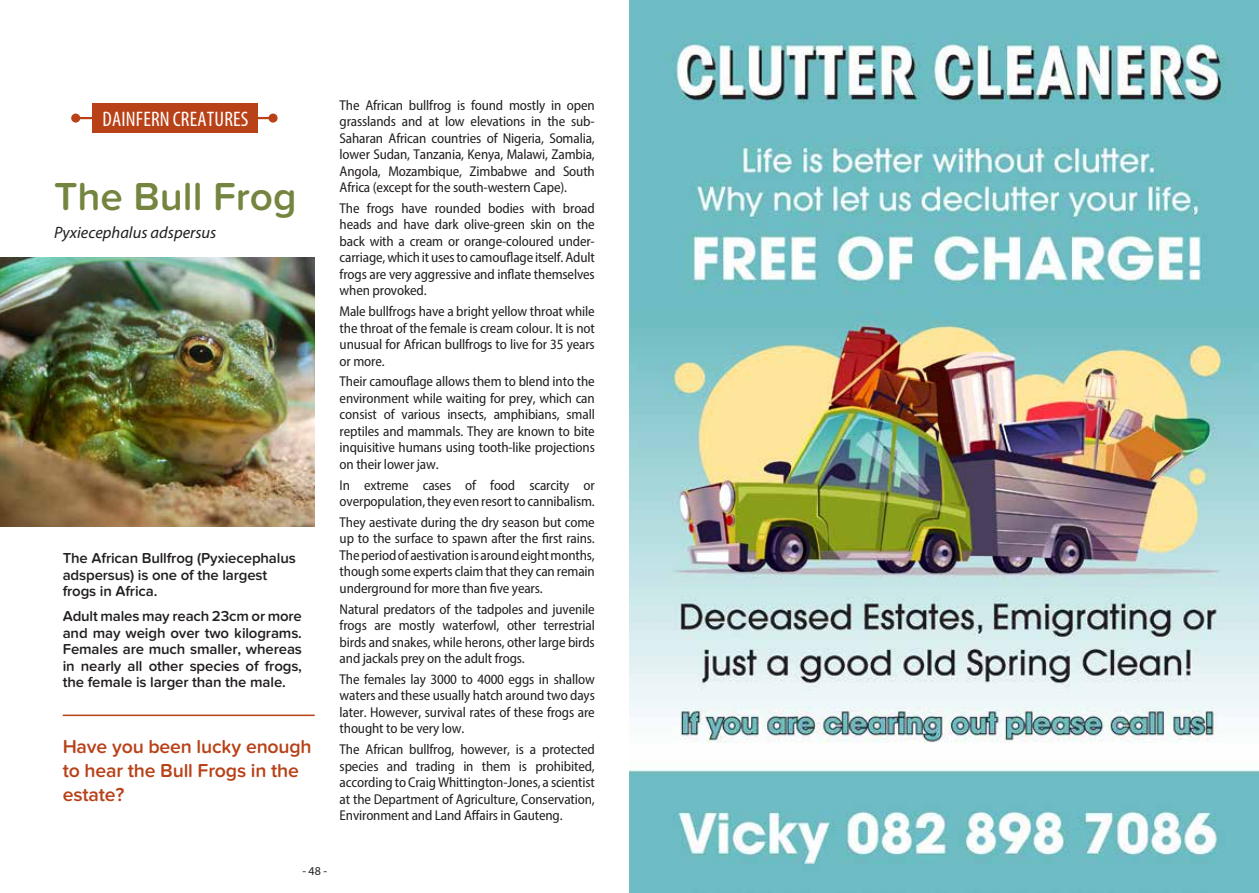
<style>
.page{position:relative;width:1259px;height:893px;background:#fff}
.page>*{position:absolute;margin:0;border:0;box-sizing:border-box;transform-origin:0 0}
.t1{font:600 40.5px "Proxima Nova Soft";color:#74853f}
.t2{font:condensed 21.15px "Myriad Pro";letter-spacing:.01em;color:#fff}
.t3{font:600 19.5px/24px "Proxima Nova Soft";letter-spacing:-.01em;color:#b84118}
.t4{font:italic 16.5px "Myriad Pro";color:#231f20}
.t5{font:600 15px/16.5px "Proxima Nova Soft";letter-spacing:-.01em;color:#231f20}
.t6{font:semi-condensed 14.25px/16.5px "Myriad Pro";letter-spacing:-.01em;color:#231f20;text-align:justify}
.t7{font:12px "Myriad Pro";color:#231f20}
</style>
<div class="page">
<hr style="left:76px;top:117px;width:197px;height:2px;background:#b84118">
<div style="left:71px;top:114px;width:9px;height:9px;background:#b84118;border-radius:50%"></div>
<div style="left:268px;top:114px;width:9px;height:9px;background:#b84118;border-radius:50%"></div>
<div style="left:92px;top:103px;width:166px;height:30px;background:#b84118"></div>
<img style="left:0;top:257px;width:315px;height:270px">
<hr style="left:63px;top:715px;width:252px;height:1px;background:#b84118">
<img style="left:629px;top:0;width:630px;height:893px">
<h2 class="t2" style="left:102px;top:106px;width:148px">DAINFERN CREATURES</h2>
<h1 class="t1" style="left:54px;top:173px;width:244px">The Bull Frog</h1>
<p class="t4" style="left:54px;top:222px;width:164px">Pyxiecephalus adspersus</p>
<p class="t5" style="left:63px;top:550px;width:234px">The African Bullfrog (Pyxiecephalus adspersus) is one of the largest frogs in Africa.</p>
<p class="t5" style="left:63px;top:608px;width:241px;text-align:justify">Adult males may reach 23cm or more and may weigh over two kilograms.<br>Females are much smaller, whereas in nearly all other species of frogs, the female is larger than the male.</p>
<h3 class="t3" style="left:63px;top:735px;width:250px">Have you been lucky enough to hear the Bull Frogs in the estate?</h3>
<p class="t6" style="left:340px;top:96px;width:257px">The African bullfrog is found mostly in open grasslands and at low elevations in the sub-Saharan African countries of Nigeria, Somalia, lower Sudan, Tanzania, Kenya, Malawi, Zambia, Angola, Mozambique, Zimbabwe and South Africa (except for the south-western Cape).</p>
<p class="t6" style="left:340px;top:200px;width:257px">The frogs have rounded bodies with broad heads and have dark olive-green skin on the back with a cream or orange-coloured under&shy;carriage, which it uses to camouflage itself. Adult frogs are very aggressive and inflate themselves when provoked.</p>
<p class="t6" style="left:340px;top:303px;width:257px">Male bullfrogs have a bright yellow throat while the throat of the female is cream colour. It is not unusual for African bullfrogs to live for 35 years or more.</p>
<p class="t6" style="left:340px;top:373px;width:257px">Their camouflage allows them to blend into the environment while waiting for prey, which can consist of various insects, amphibians, small reptiles and mammals. They are known to bite inquisitive humans using tooth-like projections on their lower jaw.</p>
<p class="t6" style="left:340px;top:476px;width:257px">In extreme cases of food scarcity or overpopulation, they even resort to cannibalism.</p>
<p class="t6" style="left:340px;top:514px;width:257px">They aestivate during the dry season but come up to the surface to spawn after the first rains.<br>The period of aestivation is around eight months, though some experts claim that they can remain underground for more than five years.</p>
<p class="t6" style="left:340px;top:600px;width:257px">Natural predators of the tadpoles and juvenile frogs are mostly waterfowl, other terrestrial birds and snakes, while herons, other large birds and jackals prey on the adult frogs.</p>
<p class="t6" style="left:340px;top:671px;width:257px">The females lay 3000 to 4000 eggs in shallow waters and these usually hatch around two days later. However, survival rates of these frogs are thought to be very low.</p>
<p class="t6" style="left:340px;top:741px;width:257px">The African bullfrog, however, is a protected species and trading in them is prohibited, according to Craig Whittington-Jones, a scientist at the Department of Agriculture, Conservation, Environment and Land Affairs in Gauteng.</p>
<p class="t7" style="left:302px;top:864px;width:26px">- 48 -</p>
</div>
